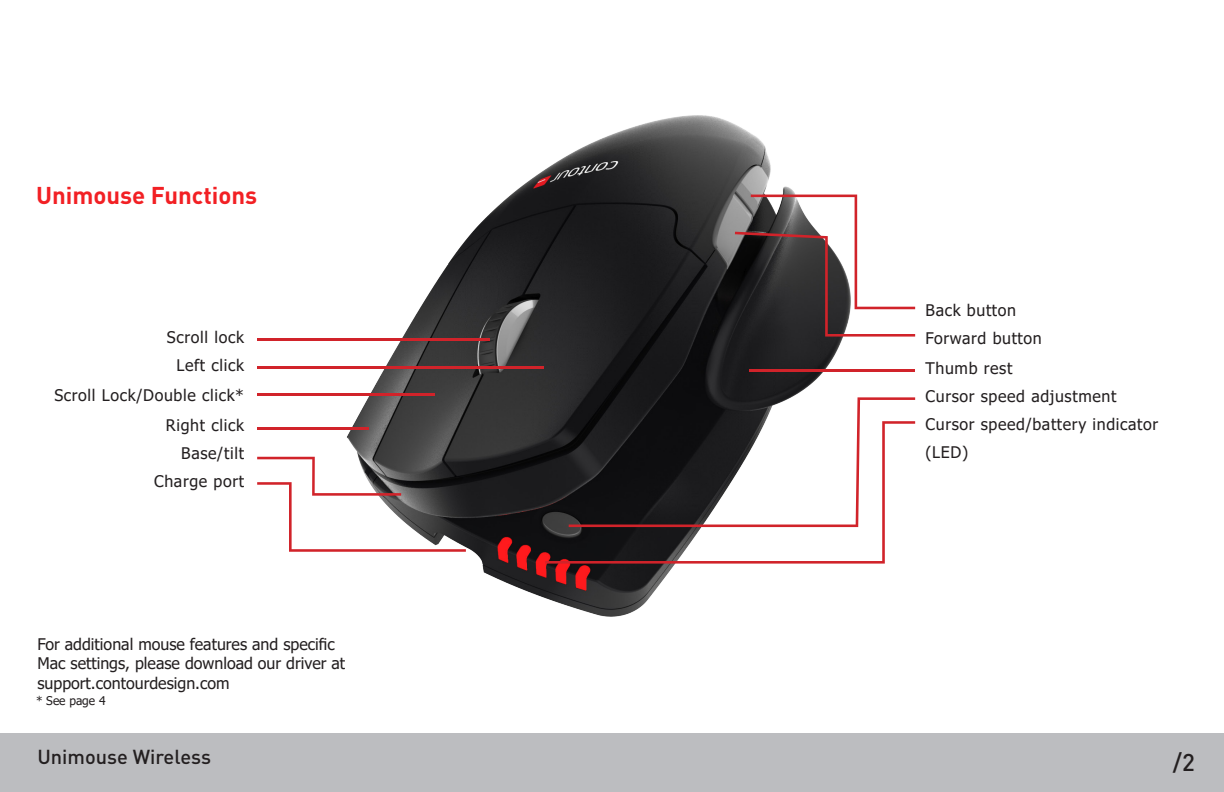
<style>
.page{position:relative;width:1224px;height:792px;background:#fff}
.page>*{position:absolute;margin:0;border:0;box-sizing:border-box;transform-origin:0 0}
.Heading{font:700 24px "DINOT";color:#f22024}
.t1{font:500 24px "DINOT";color:#231f20}
.t2{font:500 20px "DINOT";color:#231f20}
.Copy{font:16px "Tahoma";letter-spacing:.04em;color:#231f20}
.Copy-2{font:16px "Tahoma";color:#231f20}
.Copy-3{font:12px "Tahoma";color:#231f20}
</style>
<div class="page">
<div style="left:0;top:733px;width:1224px;height:59px;background:#bcbdc0"></div>
<img style="left:257px;top:115px;width:659px;height:502px">
<svg style="left:545px;top:421px;width:370px;height:143px"></svg>
<hr style="left:749px;top:369px;width:166px;height:3px;background:#d1232a">
<svg style="left:569px;top:397px;width:346px;height:130px"></svg>
<svg style="left:735px;top:195px;width:180px;height:142px"></svg>
<hr style="left:257px;top:338px;width:233px;height:3px;background:#d1232a">
<svg style="left:257px;top:457px;width:209px;height:95px"></svg>
<hr style="left:257px;top:366px;width:286px;height:3px;background:#d1232a">
<hr style="left:257px;top:393px;width:178px;height:3px;background:#d1232a">
<hr style="left:257px;top:427px;width:111px;height:3px;background:#d1232a">
<p class="Heading" style="left:36px;top:180px;width:223px">Unimouse Functions</p>
<p class="Copy" style="left:167px;top:327px;width:79px">Scroll lock</p>
<p class="Copy" style="left:176px;top:355px;width:69px">Left click</p>
<p class="Copy" style="left:54px;top:385px;width:191px">Scroll Lock/Double click*</p>
<p class="Copy" style="left:166px;top:415px;width:80px">Right click</p>
<p class="Copy" style="left:181px;top:443px;width:64px">Base/tilt</p>
<p class="Copy" style="left:154px;top:471px;width:91px">Charge port</p>
<p class="Copy-2" style="left:37px;top:634px;width:299px">For additional mouse features and specific</p>
<p class="Copy-2" style="left:37px;top:653px;width:309px">Mac settings, please download our driver at</p>
<p class="Copy-2" style="left:37px;top:672px;width:194px">support.contourdesign.com</p>
<p class="Copy-3" style="left:36px;top:693px;width:71px">* See page 4</p>
<p class="t2" style="left:37px;top:744px;width:175px">Unimouse Wireless</p>
<p class="Copy" style="left:926px;top:299px;width:92px">Back button</p>
<p class="Copy" style="left:926px;top:327px;width:118px">Forward button</p>
<p class="Copy" style="left:926px;top:357px;width:88px">Thumb rest</p>
<p class="Copy" style="left:926px;top:385px;width:192px">Cursor speed adjustment</p>
<p class="Copy" style="left:926px;top:413px;width:234px">Cursor speed/battery indicator</p>
<p class="Copy" style="left:926px;top:441px;width:44px">(LED)</p>
<p class="t1" style="left:1173px;top:747px;width:23px">/2</p>
</div>
